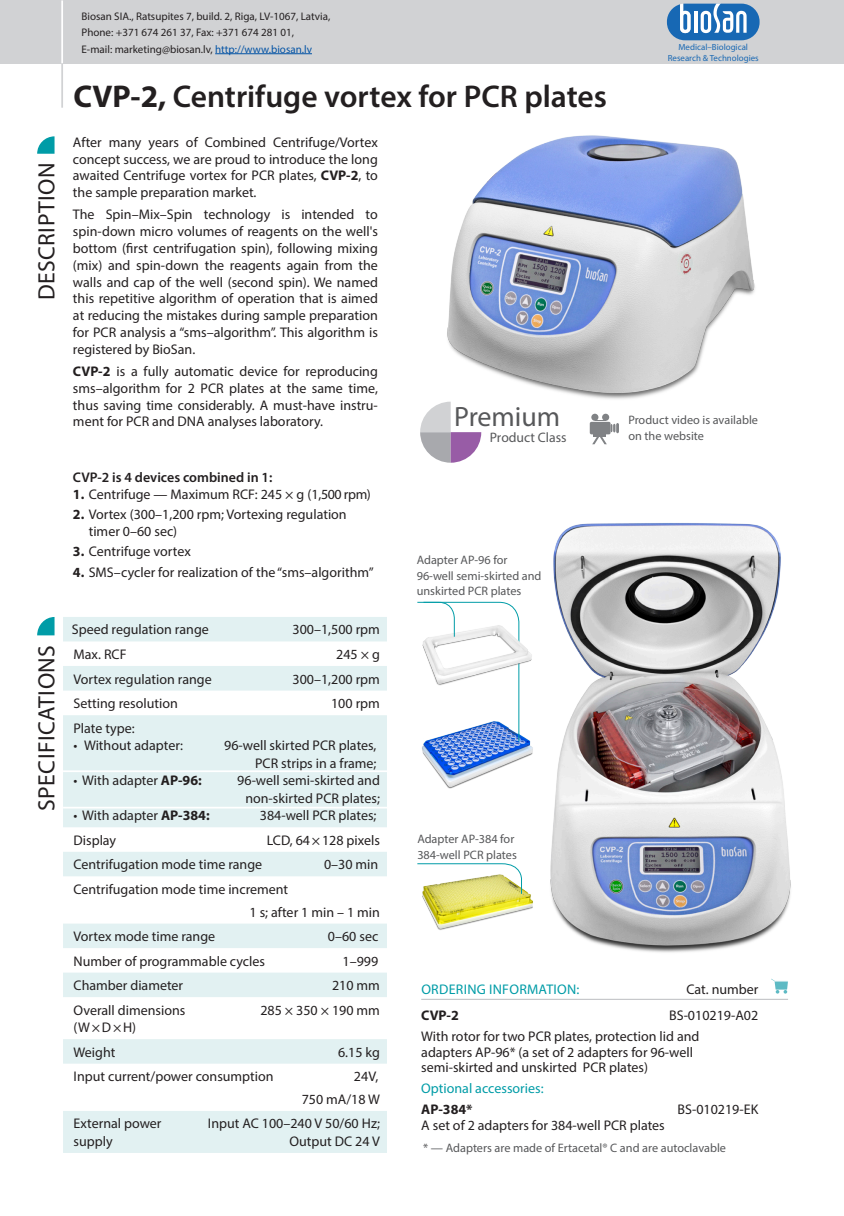
<style>
.page{position:relative;width:844px;height:1216px;background:#fff}
.page>*{position:absolute;margin:0;border:0;box-sizing:border-box;transform-origin:0 0}
.H2_Heading_Product{font:600 31.5px "Myriad Pro";color:#231f20}
.Paragraph_Style_1{font:28px "Myriad Pro";color:#57585a}
.t1{font:23.62px "Myriad Pro";letter-spacing:.02em;color:#231f20}
.Body{font:14px/16.8px "Myriad Pro";color:#231f20}
.t2{font:600 14px "Myriad Pro";color:#231f20}
.Spec_Cat_numb_right{font:14px "Myriad Pro";letter-spacing:.02em;color:#009ca7}
.Body-2{font:14px "Myriad Pro";color:#009ca7}
.Body-3{font:700 14px "Myriad Pro";color:#231f20}
.Spec_Cat_numb_right-2{font:14px "Myriad Pro";color:#231f20}
.Table{font:13.65px "Myriad Pro";color:#57585a}
.t3{font:12.25px/15.8px "Myriad Pro";color:#57585a}
.t4{font:11.03px/16.6px "Myriad Pro";color:#231f20}
.t5{font:8.92px/10.7px "Myriad Pro";color:#1968b3;text-align:center}
.s1{color:#0353a5}
.s2{font-weight:700}
</style>
<div class="page">
<div style="left:0;top:0;width:843px;height:64px;background:#d1d2d4"></div>
<hr style="left:61px;top:0;width:2px;height:63px;background:#fff">
<hr style="left:61px;top:63px;width:2px;height:45px;background:#d1d2d4">
<hr style="left:843px;top:0;width:1px;height:64px;background:#d1d2d4">
<svg style="left:666px;top:3px;width:93px;height:37px;background:#6196c8"></svg>
<hr style="left:215px;top:53px;width:97px;height:1px;background:#0353a5">
<img style="left:447px;top:135px;width:308px;height:264px">
<img style="left:550px;top:523px;width:241px;height:430px">
<div style="left:602px;top:413px;width:7px;height:8px;background:#808285;border-radius:50%"></div>
<div style="left:591px;top:413px;width:7px;height:8px;background:#808285;border-radius:50%"></div>
<svg style="left:592px;top:420px;width:26px;height:24px"></svg>
<div style="left:589px;top:422px;width:21px;height:12px;background:#808285;border-radius:2px"></div>
<svg style="left:37px;top:136px;width:17px;height:18px"></svg>
<svg style="left:37px;top:617px;width:17px;height:18px"></svg>
<hr style="left:421px;top:998px;width:366px;height:1px;background:#bcbdc0">
<svg style="left:771px;top:978px;width:16px;height:15px"></svg>
<svg style="left:63px;top:617px;width:324px;height:535px;fill:#e2f1f2"></svg>
<hr style="left:63px;top:770px;width:333px;height:2px;background:#fff">
<hr style="left:63px;top:806px;width:333px;height:2px;background:#fff">
<svg style="left:420px;top:401px;width:61px;height:61px"></svg>
<img style="left:422px;top:888px;width:111px;height:42px">
<svg style="left:417px;top:863px;width:105px;height:31px"></svg>
<img style="left:422px;top:706px;width:111px;height:83px">
<img style="left:519px;top:619px;width:13px;height:70px">
<svg style="left:417px;top:601px;width:102px;height:141px"></svg>
<p class="t1" style="left:32px;top:300px;width:139px;rotate:-90deg">DESCRIPTION</p>
<p class="t1" style="left:32px;top:810px;width:167px;rotate:-90deg">SPECIFICATIONS</p>
<p class="t4" style="left:82px;top:7px;width:250px">Biosan SIA., Ratsupites 7, build. 2, Riga, LV-1067, Latvia,<br>Phone: +371 674 261 37, Fax: +371 674 281 01,<br>E-mail: marketing@biosan.lv, <span class="s1">http://www.biosan.lv</span></p>
<p class="H2_Heading_Product" style="left:74px;top:76px;width:535px"><span class="s2">CVP-2,</span> Centrifuge vortex for PCR plates</p>
<p class="Body" style="left:73px;top:133px;width:306px;text-align:justify">After many years of Combined Centrifuge/Vortex concept success, we are proud to introduce the long awaited Centrifuge vortex for PCR plates, <span class="s2">CVP-2</span>, to the sample preparation market.</p>
<p class="Body" style="left:73px;top:206px;width:306px;text-align:justify">The Spin–Mix–Spin technology is intended to spin-down micro volumes of reagents on the well's bottom (first centrifugation spin), following mixing (mix) and spin-down the reagents again from the walls and cap of the well (second spin). We named this repetitive algorithm of operation that is aimed at reducing the mistakes during sample preparation for PCR analysis a “sms–algorithm”. This algorithm is registered by BioSan.</p>
<p class="Body" style="left:73px;top:362px;width:306px;text-align:justify"><span class="s2">CVP-2</span> is a fully automatic device for reproducing sms–algorithm for 2 PCR plates at the same time, thus saving time considerably. A must-have instru&shy;ment for PCR and DNA analyses laboratory.</p>
<p class="t2" style="left:73px;top:468px;width:201px">CVP-2 is 4 devices combined in 1:</p>
<p class="Body" style="left:73px;top:485px;width:299px"><span class="s2">1.</span> Centrifuge — Maximum RCF: 245 × g (1,500 rpm)</p>
<p class="Body" style="left:89px;top:506px;width:259px;text-indent:-16px"><span class="s2">2.</span> Vortex (300–1,200 rpm; Vortexing regulation timer 0–60 sec)</p>
<p class="Body" style="left:73px;top:543px;width:119px"><span class="s2">3.</span> Centrifuge vortex</p>
<p class="Body" style="left:73px;top:563px;width:302px"><span class="s2">4.</span> SMS–cycler for realization of the “sms–algorithm”</p>
<p class="Paragraph_Style_1" style="left:454px;top:399px;width:108px">Premium</p>
<p class="Table" style="left:489px;top:429px;width:78px">Product Class</p>
<p class="t3" style="left:416px;top:551px;width:126px">Adapter AP-96 for<br>96-well semi-skirted and unskirted PCR plates</p>
<p class="t5" style="left:667px;top:42px;width:92px">Medical–Biological<br>Research &amp; Technologies</p>
<p class="t3" style="left:628px;top:412px;width:131px">Product video is available on the website</p>
<p class="Body" style="left:72px;top:621px;width:138px">Speed regulation range</p>
<p class="Body" style="left:292px;top:621px;width:89px">300–1,500 rpm</p>
<p class="Body" style="left:74px;top:645px;width:54px">Max. RCF</p>
<p class="Body" style="left:336px;top:645px;width:45px">245 × g</p>
<p class="Body" style="left:74px;top:670px;width:140px">Vortex regulation range</p>
<p class="Body" style="left:292px;top:670px;width:89px">300–1,200 rpm</p>
<p class="Body" style="left:74px;top:694px;width:106px">Setting resolution</p>
<p class="Body" style="left:331px;top:694px;width:50px">100 rpm</p>
<p class="Body" style="left:74px;top:719px;width:63px">Plate type:</p>
<p class="Body" style="left:74px;top:737px;width:111px">• Without adapter:</p>
<p class="Body" style="left:224px;top:736px;width:154px;line-height:17.5px;text-align:right">96-well skirted PCR plates,<br>PCR strips in a frame;</p>
<p class="Body" style="left:74px;top:772px;width:130px">• With adapter <span class="s2">AP-96:</span></p>
<p class="Body" style="left:237px;top:771px;width:144px;line-height:17.5px;text-align:center">96-well semi-skirted and non-skirted PCR plates;</p>
<p class="Body" style="left:74px;top:807px;width:138px">• With adapter <span class="s2">AP-384:</span></p>
<p class="Body" style="left:260px;top:807px;width:118px">384-well PCR plates;</p>
<p class="Body" style="left:74px;top:831px;width:44px">Display</p>
<p class="Body" style="left:267px;top:831px;width:114px">LCD, 64×128 pixels</p>
<p class="Body" style="left:74px;top:856px;width:190px">Centrifugation mode time range</p>
<p class="Body" style="left:324px;top:856px;width:56px">0–30 min</p>
<p class="Body" style="left:74px;top:880px;width:216px">Centrifugation mode time increment</p>
<p class="Body" style="left:249px;top:903px;width:132px">1 s; after 1 min – 1 min</p>
<p class="Body" style="left:74px;top:927px;width:143px">Vortex mode time range</p>
<p class="Body" style="left:328px;top:927px;width:52px">0–60 sec</p>
<p class="Body" style="left:74px;top:952px;width:193px">Number of programmable cycles</p>
<p class="Body" style="left:342px;top:952px;width:37px">1–999</p>
<p class="Body" style="left:74px;top:976px;width:111px">Chamber diameter</p>
<p class="Body" style="left:332px;top:976px;width:49px">210 mm</p>
<p class="Body" style="left:74px;top:1000px;width:113px;line-height:17.5px">Overall dimensions (W×D×H)</p>
<p class="Body" style="left:260px;top:1001px;width:121px">285 × 350 × 190 mm</p>
<p class="Body" style="left:74px;top:1043px;width:43px">Weight</p>
<p class="Body" style="left:338px;top:1043px;width:43px">6.15 kg</p>
<p class="Body" style="left:74px;top:1067px;width:201px">Input current/power consumption</p>
<p class="Body" style="left:354px;top:1067px;width:26px">24V,</p>
<p class="Body" style="left:301px;top:1090px;width:80px">750 mA/18 W</p>
<p class="Body" style="left:74px;top:1114px;width:89px;line-height:17.5px">External power supply</p>
<p class="Body" style="left:208px;top:1114px;width:173px;line-height:17.5px;text-align:right">Input AC 100–240 V 50/60 Hz;<br>Output DC 24 V</p>
<p class="t3" style="left:417px;top:830px;width:101px">Adapter AP-384 for<br>384-well PCR plates</p>
<p class="Spec_Cat_numb_right" style="left:421px;top:980px;width:159px">ORDERING INFORMATION:</p>
<p class="Spec_Cat_numb_right-2" style="left:686px;top:980px;width:73px">Cat. number</p>
<p class="Body-3" style="left:421px;top:1006px;width:39px">CVP-2</p>
<p class="Body" style="left:669px;top:1006px;width:91px">BS-010219-A02</p>
<p class="Body" style="left:421px;top:1028px;width:280px;line-height:15.8px">With rotor for two PCR plates, protection lid and adapters AP-96* (a set of 2 adapters for 96-well semi-skirted and unskirted PCR plates)</p>
<p class="Body-2" style="left:421px;top:1080px;width:124px">Optional accessories:</p>
<p class="Body-3" style="left:421px;top:1100px;width:53px">AP-384*</p>
<p class="Body" style="left:677px;top:1101px;width:82px">BS-010219-EK</p>
<p class="Body" style="left:421px;top:1116px;width:245px">A set of 2 adapters for 384-well PCR plates</p>
<p class="t3" style="left:423px;top:1139px;width:304px">* — Adapters are made of Ertacetal® C and are autoclavable</p>
</div>
